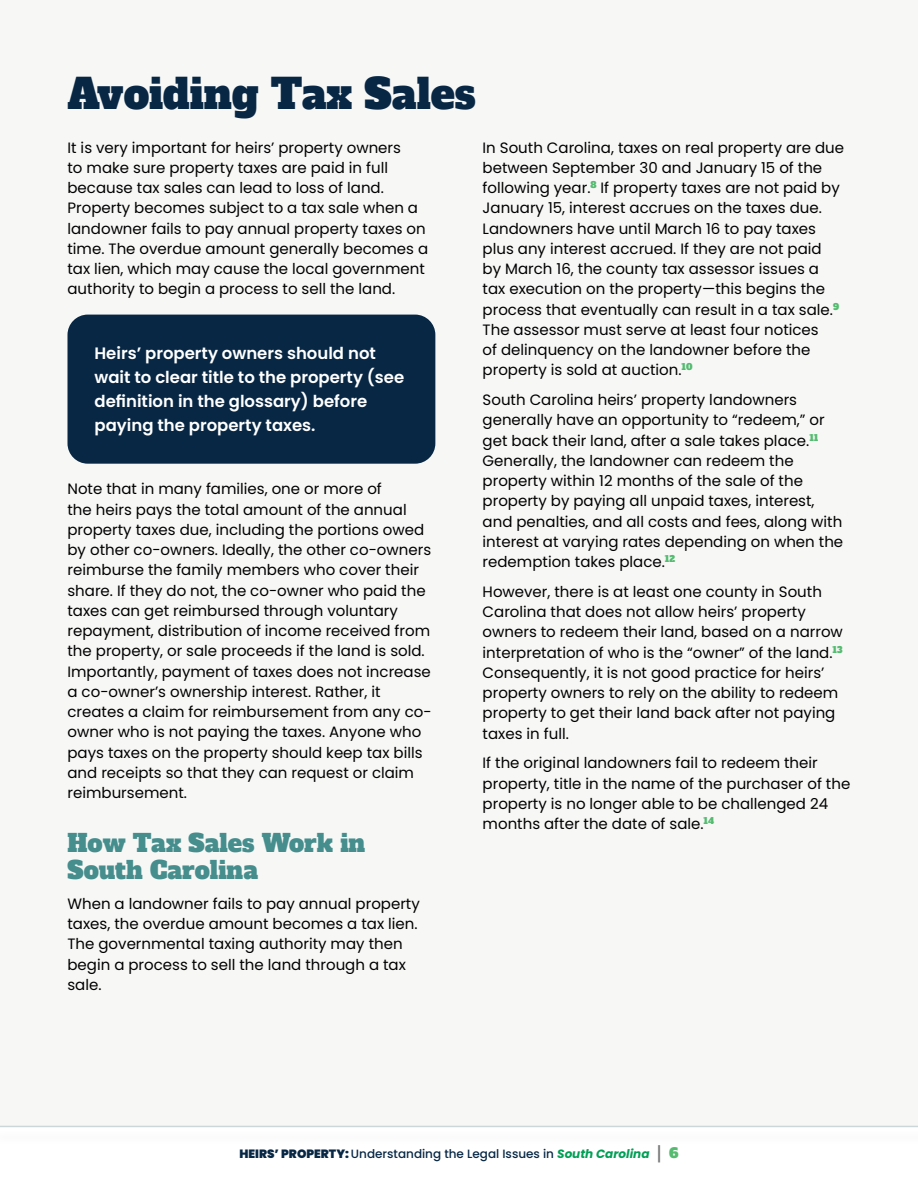
<style>
.page{position:relative;width:918px;height:1188px;background:#f7f8f6}
.page>*{position:absolute;margin:0;border:0;box-sizing:border-box;transform-origin:0 0}
.t1{font:40.5px "Alfa Slab One";color:#072744}
.t2{font:24px/27px "Alfa Slab One";color:#468d8d}
.pull_quote{font:600 16.5px/24px "Poppins";color:#fff}
.p_-_tight{font:15px/20.2px "Poppins";color:#000}
.t3{font:500 12px "Poppins";color:#072744}
.s1{font-weight:900}
.s2{font-weight:700;font-style:italic;color:#009f55}
.s3{font-family:"Alfa Slab One";font-weight:400;font-size:13.5px;color:#767576}
.s4{font-family:"Alfa Slab One";font-weight:400;font-size:13.5px;color:#54bb70}
</style>
<div class="page">
<div style="left:68px;top:315px;width:367px;height:149px;background:#072744;border-radius:20px"></div>
<div style="left:0;top:1126px;width:918px;height:62px;background:#fff"></div>
<hr style="left:0;top:1126px;width:918px;height:1px;background:#cbd7d8">
<p class="t1" style="left:68px;top:59px;width:410px">Avoiding Tax Sales</p>
<p class="p_-_tight" style="left:68px;top:137px;width:362px">It is very important for heirs’ property owners<br>to make sure property taxes are paid in full because tax sales can lead to loss of land.<br>Property becomes subject to a tax sale when a landowner fails to pay annual property taxes on time. The overdue amount generally becomes a tax lien, which may cause the local government authority to begin a process to sell the land.</p>
<p class="p_-_tight" style="left:483px;top:137px;width:363px">In South Carolina, taxes on real property are due between September 30 and January 15 of the following year.<sup>8</sup> If property taxes are not paid by January 15, interest accrues on the taxes due.<br>Landowners have until March 16 to pay taxes plus any interest accrued. If they are not paid<br>by March 16, the county tax assessor issues a tax execution on the property—this begins the process that eventually can result in a tax sale.<sup>9<br></sup>The assessor must serve at least four notices<br>of delinquency on the landowner before the property is sold at auction.<sup>10</sup></p>
<p class="p_-_tight" style="left:483px;top:390px;width:362px">South Carolina heirs’ property landowners generally have an opportunity to “redeem,” or get back their land, after a sale takes place.<sup>11<br></sup>Generally, the landowner can redeem the property within 12 months of the sale of the property by paying all unpaid taxes, interest, and penalties, and all costs and fees, along with interest at varying rates depending on when the redemption takes place.<sup>12</sup></p>
<p class="p_-_tight" style="left:483px;top:582px;width:362px">However, there is at least one county in South Carolina that does not allow heirs’ property owners to redeem their land, based on a narrow interpretation of who is the “owner” of the land.<sup>13<br></sup>Consequently, it is not good practice for heirs’ property owners to rely on the ability to redeem property to get their land back after not paying taxes in full.</p>
<p class="p_-_tight" style="left:483px;top:753px;width:369px">If the original landowners fail to redeem their property, title in the name of the purchaser of the property is no longer able to be challenged 24 months after the date of sale.<sup>14</sup></p>
<p class="pull_quote" style="left:94px;top:341px;width:311px">Heirs’ property owners should not wait to clear title to the property (see definition in the glossary) before paying the property taxes.</p>
<p class="p_-_tight" style="left:68px;top:479px;width:366px">Note that in many families, one or more of<br>the heirs pays the total amount of the annual property taxes due, including the portions owed by other co-owners. Ideally, the other co-owners reimburse the family members who cover their share. If they do not, the co-owner who paid the taxes can get reimbursed through voluntary repayment, distribution of income received from the property, or sale proceeds if the land is sold.<br>Importantly, payment of taxes does not increase a co-owner’s ownership interest. Rather, it creates a claim for reimbursement from any co&shy;owner who is not paying the taxes. Anyone who pays taxes on the property should keep tax bills and receipts so that they can request or claim reimbursement.</p>
<p class="t2" style="left:68px;top:828px;width:299px">How Tax Sales Work in<br>South Carolina</p>
<p class="p_-_tight" style="left:68px;top:894px;width:354px">When a landowner fails to pay annual property taxes, the overdue amount becomes a tax lien.<br>The governmental taxing authority may then begin a process to sell the land through a tax sale.</p>
<p class="t3" style="left:239px;top:1147px;width:441px"><span class="s1">HEIRS’ PROPERTY:</span> Understanding the Legal Issues in <span class="s2">South Carolina</span> <span class="s3">|</span> <span class="s4">6</span></p>
</div>
